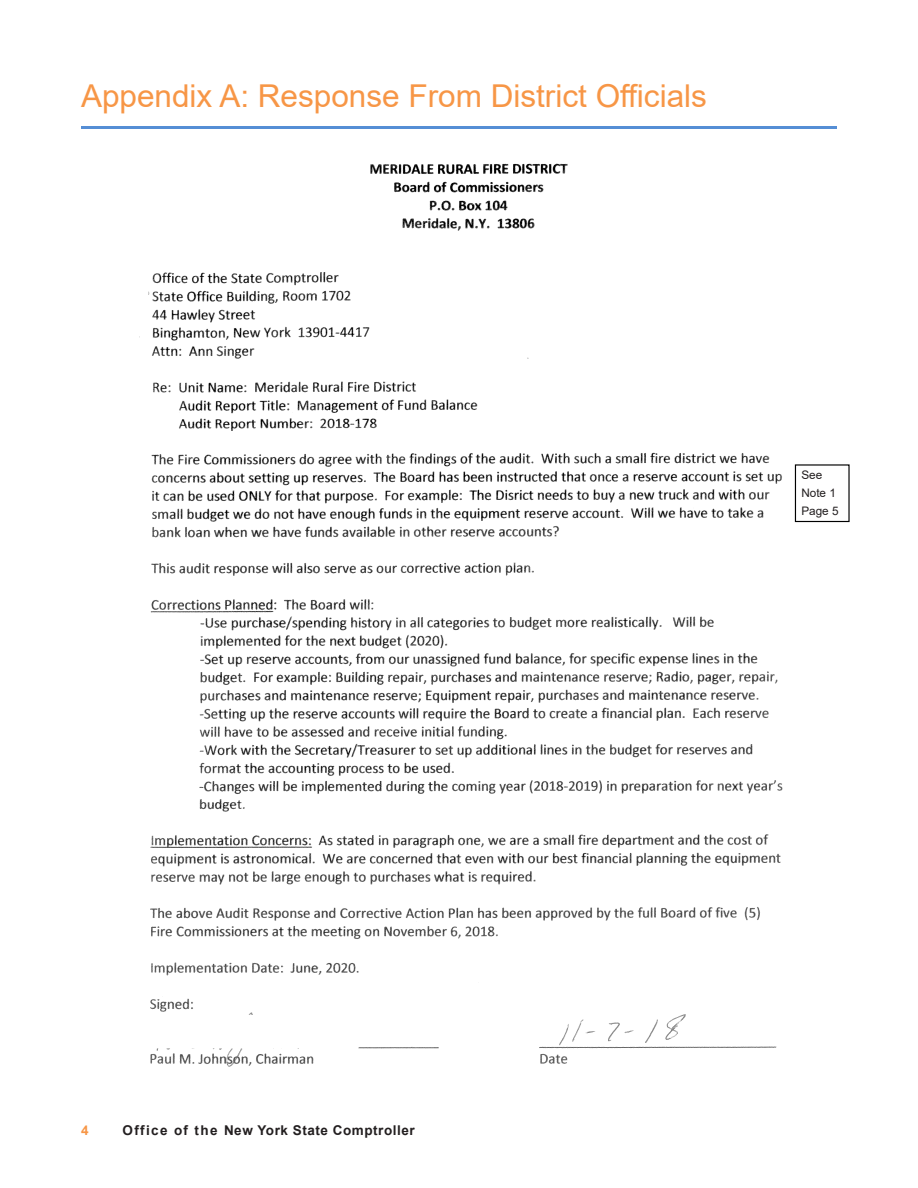
<style>
.page{position:relative;width:918px;height:1188px;background:#fff}
.page>*{position:absolute;margin:0;border:0;box-sizing:border-box;transform-origin:0 0}
.Section_Heads{font:31.5px "Arial";color:#f79646}
.t1{font:700 13.5px "Arial";letter-spacing:.04em;color:#231f20}
.t2{font:700 13.5px "Arial";color:#f79646}
.Body_Text{font:11.7px "Arial";color:#231f20}
</style>
<div class="page">
<hr style="left:81px;top:126px;width:756px;height:3px;background:#558ed5">
<img style="left:139px;top:163px;width:644px;height:904px">
<div style="left:795px;top:464px;width:55px;height:58px;border:1px solid #000"></div>
<div style="left:146px;top:1016px;width:213px;height:31px;background:#fff"></div>
<p class="Section_Heads" style="left:81px;top:74px;width:627px">Appendix A: Response From District Officials</p>
<p class="Body_Text" style="left:801px;top:467px;width:22px">See</p>
<p class="Body_Text" style="left:801px;top:485px;width:36px">Note 1</p>
<p class="Body_Text" style="left:801px;top:502px;width:39px">Page 5</p>
<p class="t2" style="left:81px;top:1121px;width:9px">4</p>
<p class="t1" style="left:123px;top:1121px;width:294px">Office of the New York State Comptroller</p>
</div>
